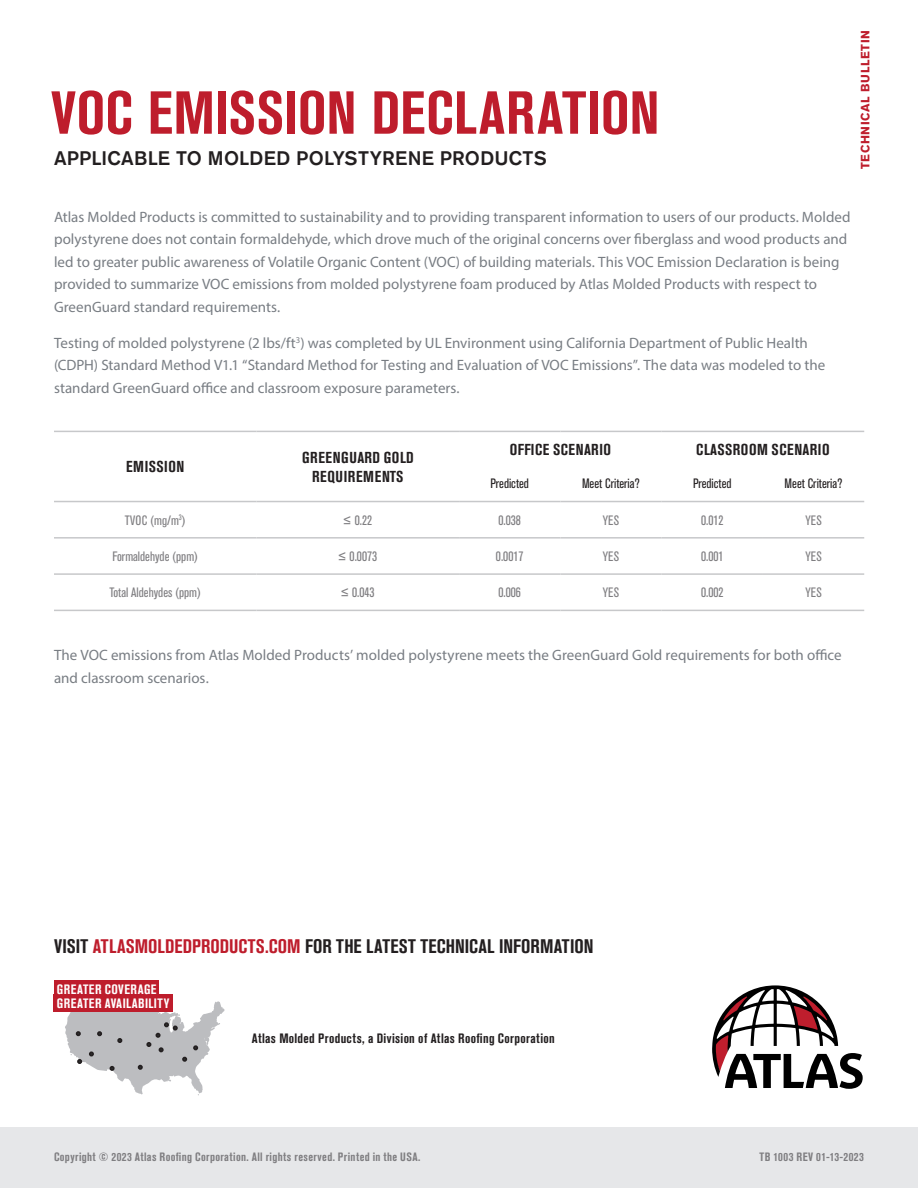
<style>
.page{position:relative;width:918px;height:1188px;background:#fff}
.page>*{position:absolute;margin:0;border:0;box-sizing:border-box;transform-origin:0 0}
.Headline{font:700 condensed 60px "Akzidenz Grotesk BE";letter-spacing:.005em;color:#be1d2c}
.Chart_Headline{font:700 condensed 19.5px "Akzidenz Grotesk BE";letter-spacing:.005em;color:#231f20}
.Light_Subhead{font:500 19.5px "Akzidenz Grotesk BE";letter-spacing:.01em;color:#231f20}
.Chart_Body{font:700 condensed 15.75px/18.9px "Akzidenz Grotesk BE";letter-spacing:.035em;color:#231f20;text-align:center}
.Chart_Headline-2{font:700 condensed 15.75px "Akzidenz Grotesk BE";letter-spacing:.035em;color:#231f20}
.Body_Copy{font:15px/22.5px "Myriad Pro";color:#787d83}
.Chart_Body-2{font:condensed 13.5px "Akzidenz Grotesk BE";color:#7f7e81}
.t1{font:700 condensed 13.5px "Akzidenz Grotesk BE";letter-spacing:.025em;color:#231f20}
.Chart_Body-3{font:condensed 13.5px "Akzidenz Grotesk BE";color:#231f20}
.Headline-2{font:700 condensed 13.5px/13.8px "Akzidenz Grotesk BE";letter-spacing:.035em;color:#fff}
.Legal{font:700 condensed 12px "Akzidenz Grotesk BE";letter-spacing:.035em;color:#7f7e81}
.t2{font:700 12px "Akzidenz Grotesk BE";letter-spacing:.055em;color:#be1d2c}
.s1{font-family:"Arial";font-stretch:normal}
.s2{color:#be1d2c}
</style>
<div class="page">
<div style="left:0;top:1128px;width:918px;height:60px;background:#e6e7e9"></div>
<svg style="left:65px;top:1001px;width:160px;height:94px"></svg>
<div style="left:54px;top:980px;width:104px;height:17px;background:#be1d2c"></div>
<div style="left:54px;top:994px;width:119px;height:18px;background:#be1d2c"></div>
<svg style="left:712px;top:985px;width:151px;height:104px"></svg>
<hr style="left:54px;top:431px;width:203px;height:1px;background:#c7c8ca">
<hr style="left:54px;top:501px;width:203px;height:1px;background:#c7c8ca">
<hr style="left:257px;top:501px;width:202px;height:1px;background:#c7c8ca">
<hr style="left:54px;top:537px;width:203px;height:2px;background:#c7c8ca">
<hr style="left:257px;top:537px;width:202px;height:2px;background:#c7c8ca">
<hr style="left:459px;top:537px;width:101px;height:2px;background:#c7c8ca">
<hr style="left:560px;top:537px;width:102px;height:2px;background:#c7c8ca">
<hr style="left:662px;top:537px;width:101px;height:2px;background:#c7c8ca">
<hr style="left:763px;top:537px;width:101px;height:2px;background:#c7c8ca">
<hr style="left:54px;top:573px;width:203px;height:2px;background:#c7c8ca">
<hr style="left:257px;top:573px;width:202px;height:2px;background:#c7c8ca">
<hr style="left:459px;top:573px;width:101px;height:2px;background:#c7c8ca">
<hr style="left:560px;top:573px;width:102px;height:2px;background:#c7c8ca">
<hr style="left:662px;top:573px;width:101px;height:2px;background:#c7c8ca">
<hr style="left:763px;top:573px;width:101px;height:2px;background:#c7c8ca">
<hr style="left:54px;top:610px;width:203px;height:1px;background:#c7c8ca">
<hr style="left:257px;top:610px;width:202px;height:1px;background:#c7c8ca">
<hr style="left:459px;top:610px;width:101px;height:1px;background:#c7c8ca">
<hr style="left:560px;top:610px;width:102px;height:1px;background:#c7c8ca">
<hr style="left:662px;top:610px;width:101px;height:1px;background:#c7c8ca">
<hr style="left:763px;top:610px;width:101px;height:1px;background:#c7c8ca">
<hr style="left:257px;top:431px;width:202px;height:1px;background:#c7c8ca">
<hr style="left:459px;top:431px;width:101px;height:1px;background:#c7c8ca">
<hr style="left:560px;top:431px;width:102px;height:1px;background:#c7c8ca">
<hr style="left:662px;top:431px;width:101px;height:1px;background:#c7c8ca">
<hr style="left:763px;top:431px;width:101px;height:1px;background:#c7c8ca">
<hr style="left:459px;top:501px;width:101px;height:1px;background:#c7c8ca">
<hr style="left:560px;top:501px;width:102px;height:1px;background:#c7c8ca">
<hr style="left:662px;top:501px;width:101px;height:1px;background:#c7c8ca">
<hr style="left:763px;top:501px;width:101px;height:1px;background:#c7c8ca">
<p class="Headline" style="left:51px;top:79px;width:610px">VOC EMISSION DECLARATION</p>
<p class="Light_Subhead" style="left:54px;top:146px;width:494px">APPLICABLE TO MOLDED POLYSTYRENE PRODUCTS</p>
<p class="t2" style="left:858px;top:169px;width:140px;rotate:-90deg">TECHNICAL BULLETIN</p>
<p class="Body_Copy" style="left:54px;top:205px;width:798px">Atlas Molded Products is committed to sustainability and to providing transparent information to users of our products. Molded polystyrene does not contain formaldehyde, which drove much of the original concerns over fiberglass and wood products and led to greater public awareness of Volatile Organic Content (VOC) of building materials. This VOC Emission Declaration is being provided to summarize VOC emissions from molded polystyrene foam produced by Atlas Molded Products with respect to GreenGuard standard requirements.</p>
<p class="Body_Copy" style="left:54px;top:331px;width:773px">Testing of molded polystyrene (2 lbs/ft<sup>3</sup>) was completed by UL Environment using California Department of Public Health (CDPH) Standard Method V1.1 “Standard Method for Testing and Evaluation of VOC Emissions”. The data was modeled to the standard GreenGuard office and classroom exposure parameters.</p>
<p class="Chart_Headline-2" style="left:126px;top:458px;width:60px">EMISSION</p>
<p class="Chart_Body" style="left:302px;top:448px;width:113px">GREENGUARD GOLD<br>REQUIREMENTS</p>
<p class="Chart_Body" style="left:510px;top:440px;width:103px">OFFICE SCENARIO</p>
<p class="Chart_Body" style="left:696px;top:440px;width:135px">CLASSROOM SCENARIO</p>
<p class="Chart_Body-3" style="left:490px;top:476px;width:40px">Predicted</p>
<p class="Chart_Body-3" style="left:582px;top:476px;width:59px">Meet Criteria?</p>
<p class="Chart_Body-3" style="left:693px;top:476px;width:40px">Predicted</p>
<p class="Chart_Body-3" style="left:785px;top:476px;width:59px">Meet Criteria?</p>
<p class="Chart_Body-2" style="left:125px;top:512px;width:63px">TVOC (mg/m<sup>3</sup>)</p>
<p class="Chart_Body-2" style="left:344px;top:512px;width:30px"><span class="s1">≤</span> 0.22</p>
<p class="Chart_Body-2" style="left:499px;top:512px;width:24px">0.038</p>
<p class="Chart_Body-2" style="left:603px;top:512px;width:18px">YES</p>
<p class="Chart_Body-2" style="left:701px;top:512px;width:24px">0.012</p>
<p class="Chart_Body-2" style="left:805px;top:512px;width:18px">YES</p>
<p class="Chart_Body-2" style="left:112px;top:549px;width:87px">Formaldehyde (ppm)</p>
<p class="Chart_Body-2" style="left:338px;top:549px;width:40px"><span class="s1">≤</span> 0.0073</p>
<p class="Chart_Body-2" style="left:496px;top:549px;width:29px">0.0017</p>
<p class="Chart_Body-2" style="left:603px;top:549px;width:18px">YES</p>
<p class="Chart_Body-2" style="left:701px;top:549px;width:24px">0.001</p>
<p class="Chart_Body-2" style="left:805px;top:549px;width:18px">YES</p>
<p class="Chart_Body-2" style="left:110px;top:585px;width:93px">Total Aldehydes (ppm)</p>
<p class="Chart_Body-2" style="left:341px;top:585px;width:35px"><span class="s1">≤</span> 0.043</p>
<p class="Chart_Body-2" style="left:499px;top:585px;width:24px">0.006</p>
<p class="Chart_Body-2" style="left:603px;top:585px;width:18px">YES</p>
<p class="Chart_Body-2" style="left:701px;top:585px;width:24px">0.002</p>
<p class="Chart_Body-2" style="left:805px;top:585px;width:18px">YES</p>
<p class="Body_Copy" style="left:54px;top:644px;width:789px">The VOC emissions from Atlas Molded Products’ molded polystyrene meets the GreenGuard Gold requirements for both office and classroom scenarios.</p>
<p class="Chart_Headline" style="left:54px;top:935px;width:541px">VISIT <span class="s2">ATLASMOLDEDPRODUCTS.COM</span> FOR THE LATEST TECHNICAL INFORMATION</p>
<p class="Headline-2" style="left:57px;top:982px;width:114px">GREATER COVERAGE<br>GREATER AVAILABILITY</p>
<p class="t1" style="left:252px;top:1030px;width:304px">Atlas Molded Products, a Division of Atlas Roofing Corporation</p>
<p class="Legal" style="left:54px;top:1150px;width:368px">Copyright © 2023 Atlas Roofing Corporation. All rights reserved. Printed in the USA.</p>
<p class="Legal" style="left:760px;top:1150px;width:106px">TB 1003 REV 01-13-2023</p>
</div>
